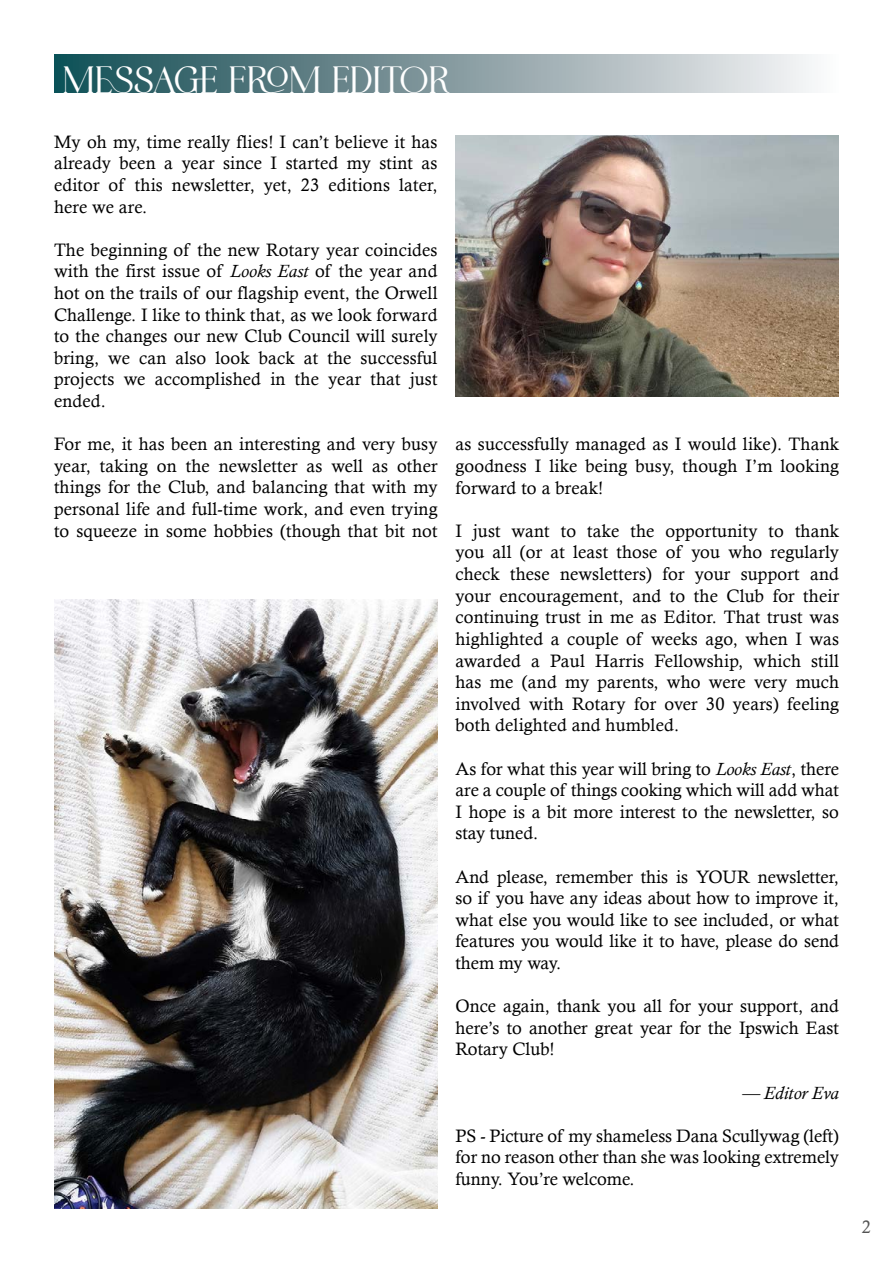
<style>
.page{position:relative;width:893px;height:1263px;background:#fff}
.page>*{position:absolute;margin:0;border:0;box-sizing:border-box;transform-origin:0 0}
.t1{font:27px "agright";color:#fff}
.t2{font:18px/21.6px "Calisto";letter-spacing:.01em;color:#000;text-align:justify}
.t3{font:italic 18px "Calisto";color:#000}
.t4{font:18px "Calisto";color:#545454}
.s1{font-style:italic}
</style>
<div class="page">
<div style="left:54px;top:54px;width:785px;height:38px;background:linear-gradient(to right,#104950,#fbf4f6)"></div>
<img style="left:455px;top:135px;width:384px;height:262px">
<img style="left:54px;top:599px;width:383px;height:610px">
<h1 class="t1" style="left:63px;top:68px;width:390px">MESSAGE FROM EDITOR</h1>
<p class="t2" style="left:54px;top:131px;width:385px">My oh my, time really flies! I can’t believe it has already been a year since I started my stint as editor of this newsletter, yet, 23 editions later, here we are.</p>
<p class="t2" style="left:54px;top:239px;width:385px">The beginning of the new Rotary year coincides with the first issue of <span class="s1">Looks East</span> of the year and hot on the trails of our flagship event, the Orwell Challenge. I like to think that, as we look forward to the changes our new Club Council will surely bring, we can also look back at the successful projects we accomplished in the year that just ended.</p>
<p class="t2" style="left:54px;top:433px;width:385px">For me, it has been an interesting and very busy year, taking on the newsletter as well as other things for the Club, and balancing that with my personal life and full-time work, and even trying to squeeze in some hobbies (though that bit not</p>
<p class="t2" style="left:455px;top:433px;width:385px">as successfully managed as I would like). Thank goodness I like being busy, though I’m looking forward to a break!</p>
<p class="t2" style="left:455px;top:520px;width:385px">I just want to take the opportunity to thank you all (or at least those of you who regularly check these newsletters) for your support and your encouragement, and to the Club for their continuing trust in me as Editor. That trust was highlighted a couple of weeks ago, when I was awarded a Paul Harris Fellowship, which still has me (and my parents, who were very much involved with Rotary for over 30 years) feeling both delighted and humbled.</p>
<p class="t2" style="left:455px;top:757px;width:385px">As for what this year will bring to <span class="s1">Looks East</span>, there are a couple of things cooking which will add what I hope is a bit more interest to the newsletter, so stay tuned.</p>
<p class="t2" style="left:455px;top:865px;width:385px">And please, remember this is YOUR newsletter, so if you have any ideas about how to improve it, what else you would like to see included, or what features you would like it to have, please do send them my way.</p>
<p class="t2" style="left:455px;top:995px;width:385px">Once again, thank you all for your support, and here’s to another great year for the Ipswich East Rotary Club!</p>
<p class="t3" style="left:742px;top:1082px;width:99px">— Editor Eva</p>
<p class="t2" style="left:455px;top:1124px;width:385px">PS - Picture of my shameless Dana Scullywag (left) for no reason other than she was looking extremely funny. You’re welcome.</p>
<p class="t4" style="left:862px;top:1216px;width:11px">2</p>
</div>
